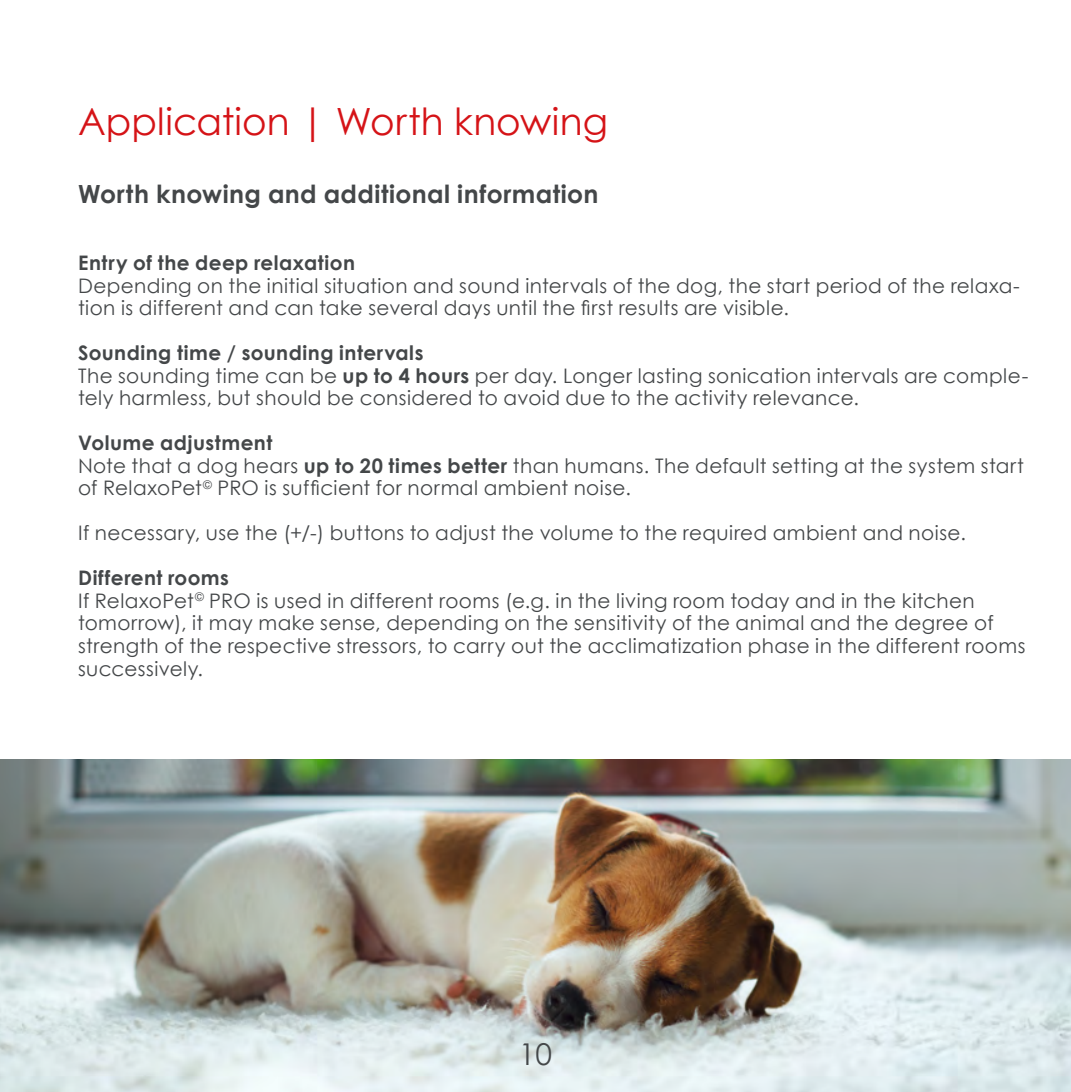
<style>
.page{position:relative;width:1071px;height:1092px;background:#fff}
.page>*{position:absolute;margin:0;border:0;box-sizing:border-box;transform-origin:0 0}
.t1{font:37.5px "Century Gothic";letter-spacing:.005em;color:#d51317}
.t2{font:30px "Century Gothic";color:#444749}
.t3{font:700 25px "Century Gothic";letter-spacing:.015em;color:#444749}
.t4{font:20px/22.5px "Century Gothic";letter-spacing:.02em;color:#444749}
.t5{font:700 20px "Century Gothic";letter-spacing:.025em;color:#444749}
.s1{font-weight:700}
</style>
<div class="page">
<img style="left:0;top:759px;width:1070px;height:332px">
<h1 class="t1" style="left:78px;top:95px;width:531px">Application | Worth knowing</h1>
<p class="t3" style="left:78px;top:175px;width:522px">Worth knowing and additional information</p>
<p class="t5" style="left:78px;top:248px;width:278px">Entry of the deep relaxation</p>
<p class="t4" style="left:78px;top:274px;width:943px">Depending on the initial situation and sound intervals of the dog, the start period of the relaxa&shy;tion is different and can take several days until the first results are visible.</p>
<p class="t4" style="left:78px;top:341px;width:951px"><span class="s1">Sounding time / sounding intervals<br></span>The sounding time can be <span class="s1">up to 4 hours</span> per day. Longer lasting sonication intervals are comple&shy;tely harmless, but should be considered to avoid due to the activity relevance.</p>
<p class="t4" style="left:78px;top:431px;width:947px"><span class="s1">Volume adjustment<br></span>Note that a dog hears <span class="s1">up to 20 times better</span> than humans. The default setting at the system start of RelaxoPet<sup>©</sup> PRO is sufficient for normal ambient noise.</p>
<p class="t4" style="left:78px;top:521px;width:889px">If necessary, use the (+/-) buttons to adjust the volume to the required ambient and noise.</p>
<p class="t4" style="left:78px;top:566px;width:948px"><span class="s1">Different rooms<br></span>If RelaxoPet<sup>©</sup> PRO is used in different rooms (e.g. in the living room today and in the kitchen tomorrow), it may make sense, depending on the sensitivity of the animal and the degree of strength of the respective stressors, to carry out the acclimatization phase in the different rooms successively.</p>
<h2 class="t2" style="left:518px;top:1032px;width:35px">10</h2>
</div>
